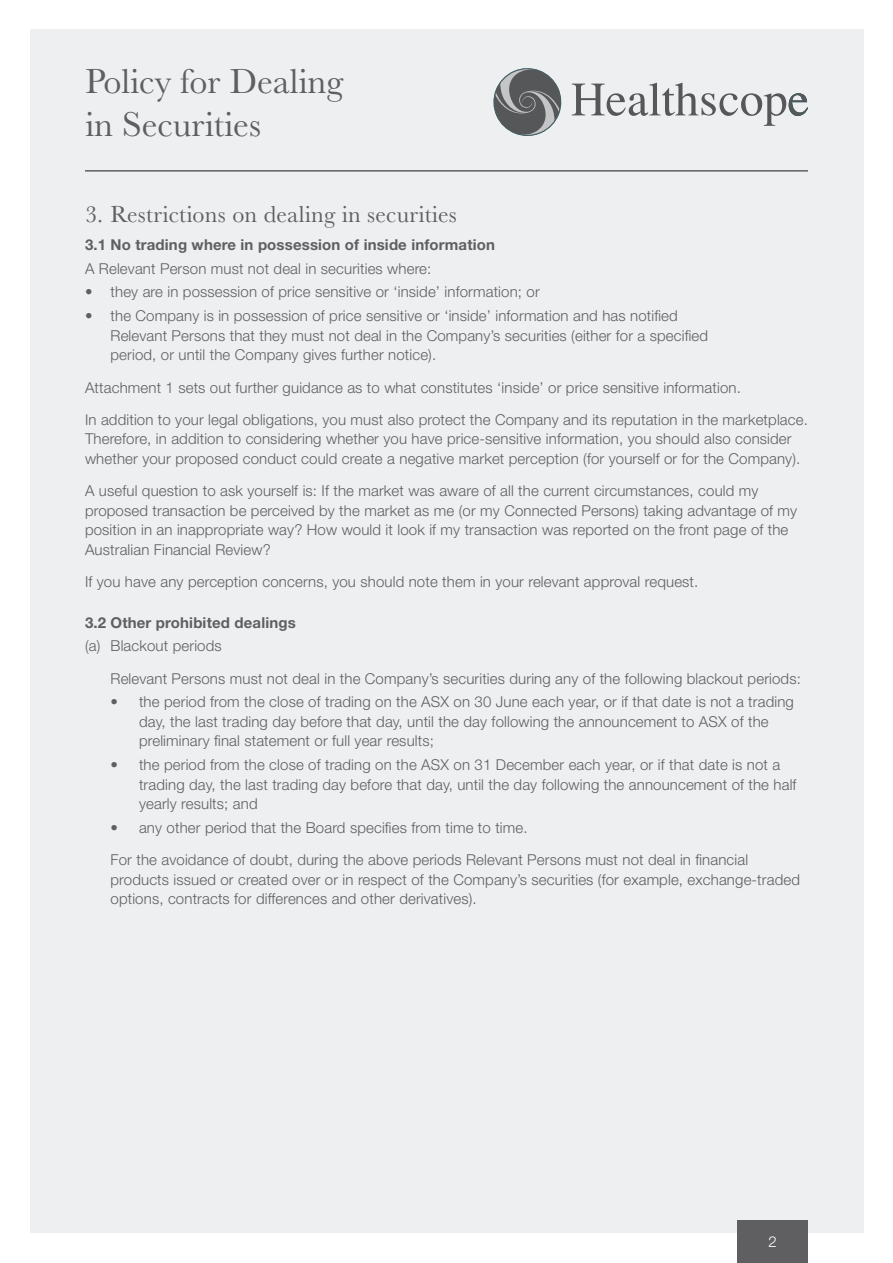
<style>
.page{position:relative;width:893px;height:1263px;background:#fff}
.page>*{position:absolute;margin:0;border:0;box-sizing:border-box;transform-origin:0 0}
.t1{font:36px/43.2px "Baskerville MT Std";color:#5f5f62}
.t2{font:24px "Baskerville MT Std";letter-spacing:.01em;color:#5f5f62}
.t3{font:300 15px/19.5px "Helvetica Neue LT Std";letter-spacing:.01em;color:#5f5f62}
.t4{font:700 15px "Helvetica Neue LT Std";letter-spacing:.01em;color:#5f5f62}
.t5{font:300 15px "Helvetica Neue LT Std";color:#fff}
</style>
<div class="page">
<div style="left:30px;top:30px;width:833px;height:1203px;background:#edeff1"></div>
<svg style="left:493px;top:68px;width:69px;height:68px"></svg>
<svg style="left:572px;top:83px;width:236px;height:43px"></svg>
<hr style="left:85px;top:170px;width:723px;height:2px;background:#5f5f62">
<div style="left:737px;top:1220px;width:71px;height:43px;background:#5f5f62"></div>
<h1 class="t1" style="left:85px;top:59px;width:260px">Policy for Dealing in Securities</h1>
<h2 class="t2" style="left:85px;top:200px;width:373px">3. Restrictions on dealing in securities</h2>
<p class="t4" style="left:85px;top:235px;width:411px">3.1 No trading where in possession of inside information</p>
<p class="t3" style="left:85px;top:258px;width:348px">A Relevant Person must not deal in securities where:</p>
<p class="t3" style="left:85px;top:282px;width:456px">• they are in possession of price sensitive or ‘inside’ information; or</p>
<p class="t3" style="left:111px;top:306px;width:599px;text-indent:-26px">• the Company is in possession of price sensitive or ‘inside’ information and has notified<br>Relevant Persons that they must not deal in the Company’s securities (either for a specified period, or until the Company gives further notice).</p>
<p class="t3" style="left:85px;top:371px;width:724px;line-height:32.2px">Attachment 1 sets out further guidance as to what constitutes ‘inside’ or price sensitive information.<br>In addition to your legal obligations, you must also protect the Company and its reputation in the marketplace.</p>
<p class="t3" style="left:85px;top:429px;width:717px">Therefore, in addition to considering whether you have price-sensitive information, you should also consider whether your proposed conduct could create a negative market perception (for yourself or for the Company).</p>
<p class="t3" style="left:85px;top:481px;width:714px">A useful question to ask yourself is: If the market was aware of all the current circumstances, could my proposed transaction be perceived by the market as me (or my Connected Persons) taking advantage of my position in an inappropriate way? How would it look if my transaction was reported on the front page of the Australian Financial Review?</p>
<p class="t3" style="left:85px;top:571px;width:615px">If you have any perception concerns, you should note them in your relevant approval request.</p>
<p class="t4" style="left:85px;top:613px;width:212px">3.2 Other prohibited dealings</p>
<p class="t3" style="left:111px;top:629px;width:692px;line-height:32.2px;text-indent:-26px">(a) Blackout periods<br>Relevant Persons must not deal in the Company’s securities during any of the following blackout periods:</p>
<p class="t3" style="left:139px;top:692px;width:656px;text-indent:-28px">• the period from the close of trading on the ASX on 30 June each year, or if that date is not a trading day, the last trading day before that day, until the day following the announcement to ASX of the preliminary final statement or full year results;</p>
<p class="t3" style="left:139px;top:755px;width:659px;text-indent:-28px">• the period from the close of trading on the ASX on 31 December each year, or if that date is not a trading day, the last trading day before that day, until the day following the announcement of the half yearly results; and</p>
<p class="t3" style="left:111px;top:811px;width:639px;line-height:32.2px">• any other period that the Board specifies from time to time.<br>For the avoidance of doubt, during the above periods Relevant Persons must not deal in financial</p>
<p class="t3" style="left:111px;top:869px;width:691px">products issued or created over or in respect of the Company’s securities (for example, exchange-traded options, contracts for differences and other derivatives).</p>
<p class="t5" style="left:768px;top:1232px;width:10px">2</p>
</div>
